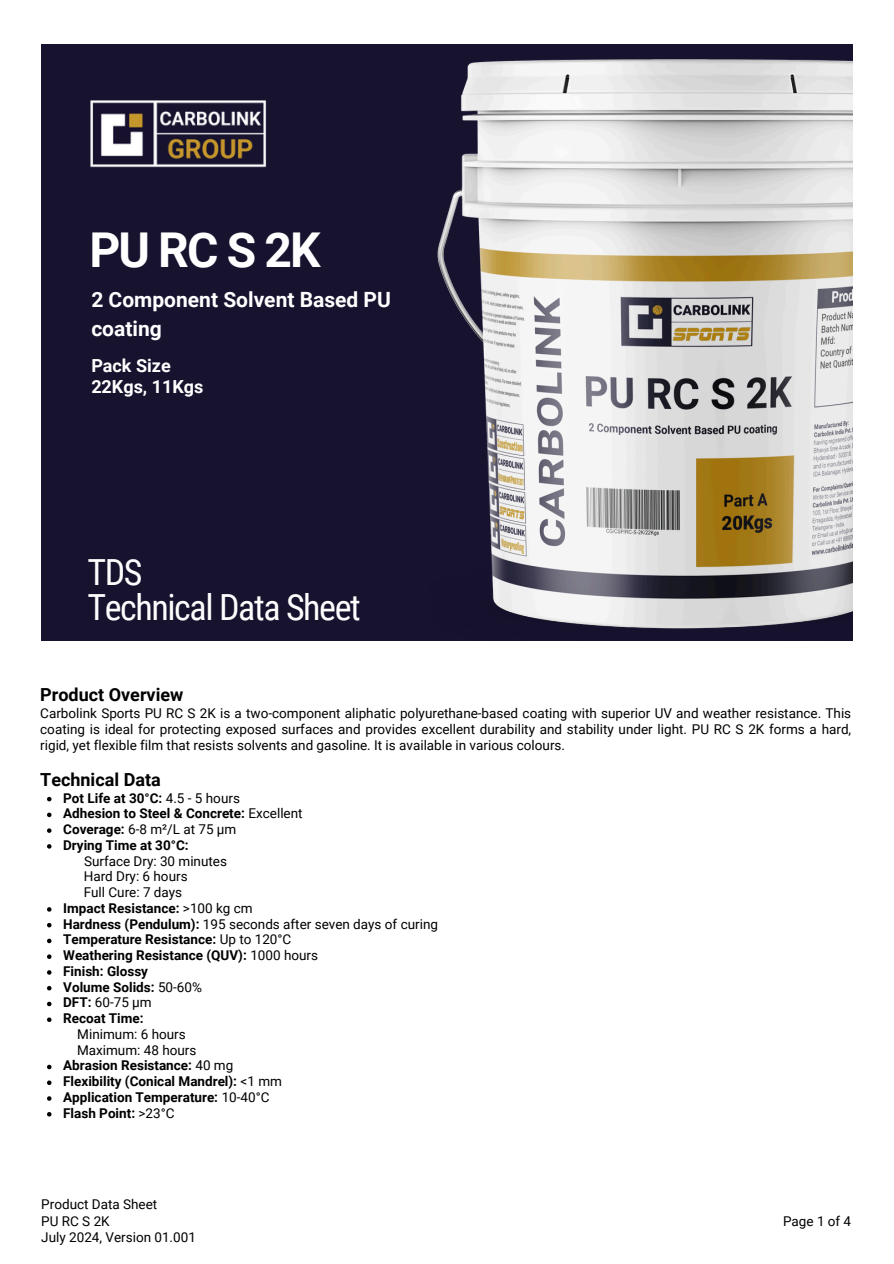
<style>
.page{position:relative;width:894px;height:1264px;background:#fff}
.page>*{position:absolute;margin:0;border:0;box-sizing:border-box;transform-origin:0 0}
.t1{font:700 48px "Roboto";letter-spacing:.065em;color:#fff}
.t2{font:36px/34.8px "Roboto Condensed";letter-spacing:-.04em;color:#fdfdfd}
.t3{font:700 21px/29.2px "Roboto";color:#fff}
.t4{font:700 18px "Roboto";color:#000}
.t5{font:700 18px/21.3px "Roboto";color:#fff}
.t6{font:13.5px/15.8px "Roboto";color:#000;text-align:justify}
.t7{font:700 13.5px "Roboto";color:#000}
.s1{font-weight:400}
.s2{font-weight:700}
</style>
<div class="page">
<div style="left:41px;top:44px;width:811px;height:596px;background:#17122e"></div>
<img style="left:90px;top:100px;width:177px;height:68px">
<img style="left:428px;top:59px;width:423px;height:582px">
<svg style="left:47px;top:796px;width:4px;height:5px"></svg>
<svg style="left:47px;top:812px;width:4px;height:5px"></svg>
<svg style="left:47px;top:828px;width:4px;height:4px"></svg>
<svg style="left:47px;top:844px;width:4px;height:4px"></svg>
<svg style="left:47px;top:907px;width:4px;height:4px"></svg>
<svg style="left:47px;top:923px;width:4px;height:4px"></svg>
<svg style="left:47px;top:938px;width:4px;height:5px"></svg>
<svg style="left:47px;top:954px;width:4px;height:4px"></svg>
<svg style="left:47px;top:970px;width:4px;height:4px"></svg>
<svg style="left:47px;top:986px;width:4px;height:4px"></svg>
<svg style="left:47px;top:1001px;width:4px;height:5px"></svg>
<svg style="left:47px;top:1017px;width:4px;height:4px"></svg>
<svg style="left:47px;top:1064px;width:4px;height:5px"></svg>
<svg style="left:47px;top:1080px;width:4px;height:4px"></svg>
<svg style="left:47px;top:1096px;width:4px;height:4px"></svg>
<svg style="left:47px;top:1112px;width:4px;height:4px"></svg>
<h1 class="t1" style="left:89px;top:222px;width:233px">PURCS2K</h1>
<h3 class="t3" style="left:91px;top:285px;width:301px">2 Component Solvent Based PU coating</h3>
<h4 class="t5" style="left:91px;top:355px;width:113px">Pack Size<br>22Kgs, 11Kgs</h4>
<p class="t2" style="left:87px;top:555px;width:275px">TDS<br>Technical Data Sheet</p>
<h2 class="t4" style="left:40px;top:684px;width:145px">Product Overview</h2>
<p class="t6" style="left:40px;top:705px;width:812px">Carbolink Sports PU RC S 2K is a two-component aliphatic polyurethane-based coating with superior UV and weather resistance. This coating is ideal for protecting exposed surfaces and provides excellent durability and stability under light. PU RC S 2K forms a hard, rigid, yet flexible film that resists solvents and gasoline. It is available in various colours.</p>
<p class="t4" style="left:40px;top:769px;width:122px">Technical Data</p>
<p class="t7" style="left:63px;top:790px;width:178px">Pot Life at 30°C: <span class="s1">4.5 - 5 hours</span></p>
<h4 class="t7" style="left:63px;top:805px;width:241px">Adhesion to Steel &amp; Concrete: <span class="s1">Excellent</span></h4>
<p class="t6" style="left:63px;top:821px;width:175px"><span class="s2">Coverage:</span> 6-8 m²/L at 75 µm</p>
<p class="t7" style="left:63px;top:837px;width:127px">Drying Time at 30°C:</p>
<p class="t6" style="left:84px;top:853px;width:144px">Surface Dry: 30 minutes</p>
<p class="t6" style="left:84px;top:868px;width:105px">Hard Dry: 6 hours</p>
<p class="t6" style="left:84px;top:884px;width:100px">Full Cure: 7 days</p>
<p class="t7" style="left:63px;top:900px;width:191px">Impact Resistance: <span class="s1">&gt;100 kg cm</span></p>
<p class="t6" style="left:63px;top:916px;width:376px"><span class="s2">Hardness (Pendulum):</span> 195 seconds after seven days of curing</p>
<p class="t7" style="left:63px;top:931px;width:229px">Temperature Resistance: <span class="s1">Up to 120°C</span></p>
<p class="t7" style="left:63px;top:947px;width:256px">Weathering Resistance (QUV): <span class="s1">1000 hours</span></p>
<p class="t7" style="left:63px;top:963px;width:86px">Finish: Glossy</p>
<p class="t7" style="left:63px;top:979px;width:140px">Volume Solids: <span class="s1">50-60%</span></p>
<p class="t6" style="left:63px;top:994px;width:90px"><span class="s2">DFT:</span> 60-75 µm</p>
<p class="t7" style="left:63px;top:1010px;width:82px">Recoat Time:</p>
<p class="t6" style="left:77px;top:1026px;width:110px">Minimum: 6 hours</p>
<p class="t6" style="left:77px;top:1042px;width:121px">Maximum: 48 hours</p>
<p class="t7" style="left:63px;top:1057px;width:172px">Abrasion Resistance: <span class="s1">40 mg</span></p>
<p class="t7" style="left:63px;top:1073px;width:220px">Flexibility (Conical Mandrel): <span class="s1">&lt;1 mm</span></p>
<p class="t7" style="left:63px;top:1089px;width:208px">Application Temperature: <span class="s1">10-40°C</span></p>
<p class="t7" style="left:63px;top:1105px;width:113px">Flash Point: <span class="s1">&gt;23°C</span></p>
<p class="t6" style="left:41px;top:1196px;width:117px">Product Data Sheet</p>
<p class="t6" style="left:41px;top:1212px;width:70px">PU RC S 2K</p>
<p class="t6" style="left:41px;top:1229px;width:156px">July 2024, Version 01.001</p>
<p class="t6" style="left:782px;top:1212px;width:70px">Page 1 of 4</p>
</div>
